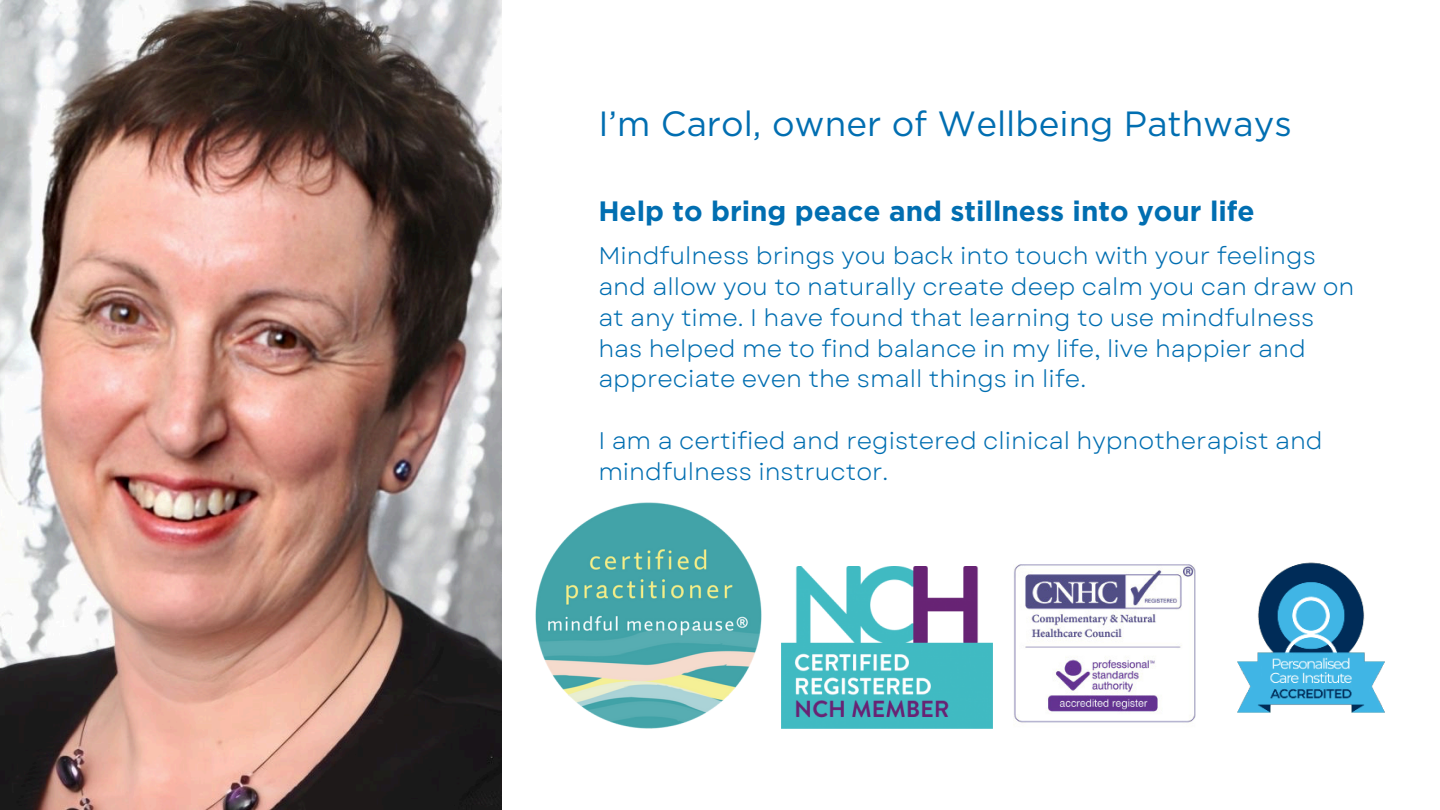
<style>
.page{position:relative;width:1440px;height:810px;background:#fff}
.page>*{position:absolute;margin:0;border:0;box-sizing:border-box;transform-origin:0 0}
.t1{font:35px "Gotham";color:#016eb1}
.t2{font:700 28px "Gotham";color:#016eb1}
.t3{font:24px/30.8px "Garet";color:#016eb1}
</style>
<div class="page">
<img style="left:781px;top:566px;width:212px;height:163px">
<img style="left:1013px;top:564px;width:183px;height:159px">
<img style="left:1237px;top:562px;width:148px;height:151px">
<img style="left:535px;top:502px;width:227px;height:227px">
<img style="left:0;top:0;width:502px;height:810px">
<p class="t1" style="left:598px;top:103px;width:695px">I’m Carol, owner of Wellbeing Pathways</p>
<p class="t2" style="left:598px;top:194px;width:658px">Help to bring peace and stillness into your life</p>
<p class="t3" style="left:598px;top:241px;width:758px">Mindfulness brings you back into touch with your feelings and allow you to naturally create deep calm you can draw on at any time. I have found that learning to use mindfulness has helped me to find balance in my life, live happier and appreciate even the small things in life.</p>
<p class="t3" style="left:598px;top:425px;width:726px">I am a certified and registered clinical hypnotherapist and mindfulness instructor.</p>
</div>
